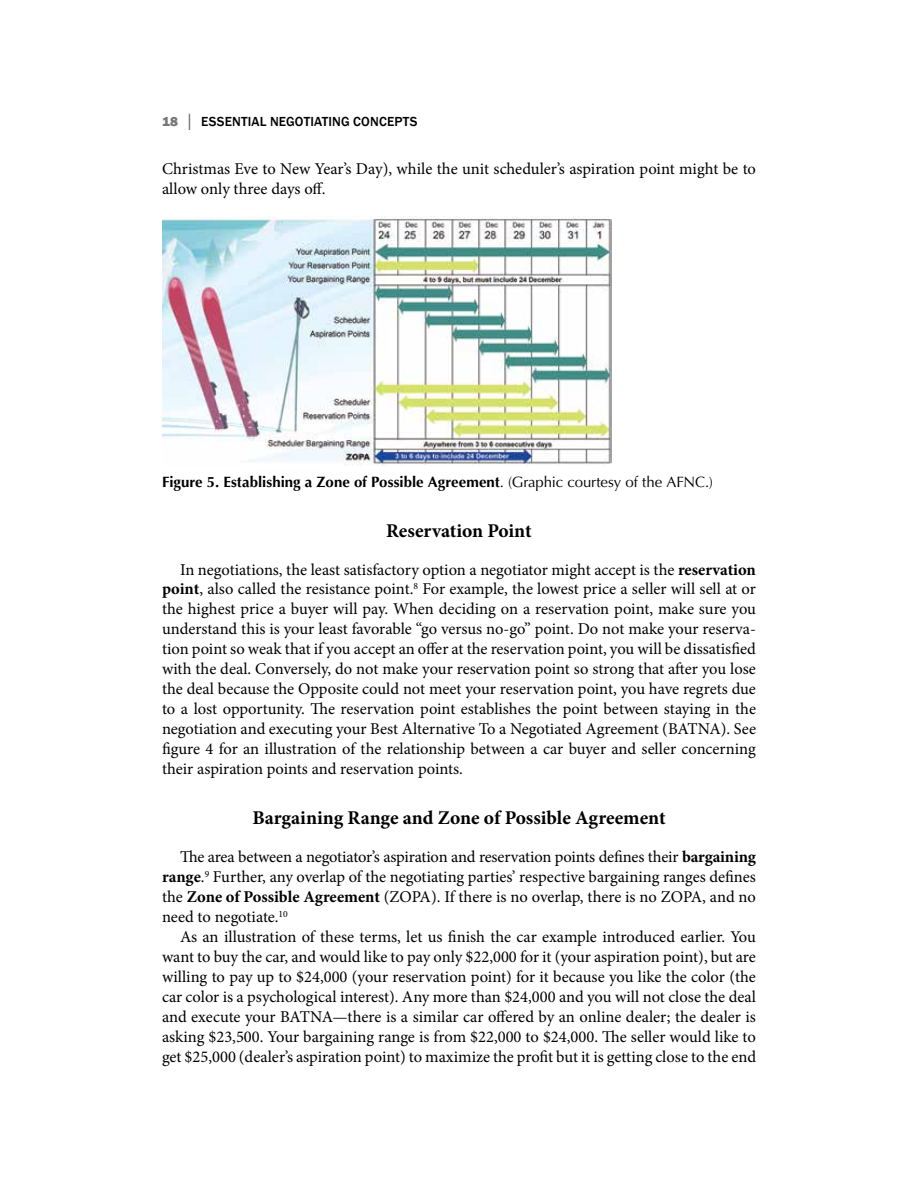
<style>
.page{position:relative;width:918px;height:1188px;background:#fff}
.page>*{position:absolute;margin:0;border:0;box-sizing:border-box;transform-origin:0 0}
.center_head{font:700 19.5px "Minion Pro";letter-spacing:-.005em;color:#000}
.body_text{font:16.5px/20px "Minion Pro";letter-spacing:-.005em;color:#000;text-align:justify}
.Figure_caption{font:700 15px "Optima LT Std";color:#000}
.t1{font:500 13.5px "Franklin Gothic";letter-spacing:.01em;color:#000}
.s1{font-weight:800;color:#77787b}
.s2{color:#636466}
.s3{font-weight:400}
.s4{font-weight:700}
</style>
<div class="page">
<img style="left:162px;top:216px;width:450px;height:249px">
<p class="t1" style="left:162px;top:114px;width:257px"><span class="s1">18</span> <span class="s2">│</span> ESSENTIAL NEGOTIATING CONCEPTS</p>
<p class="body_text" style="left:162px;top:159px;width:596px">Christmas Eve to New Year’s Day), while the unit scheduler’s aspiration point might be to allow only three days off.</p>
<p class="Figure_caption" style="left:162px;top:473px;width:552px">Figure 5. Establishing a Zone of Possible Agreement<span class="s3">. (Graphic courtesy of the AFNC.)</span></p>
<p class="center_head" style="left:386px;top:517px;width:147px">Reservation Point</p>
<p class="body_text" style="left:162px;top:559px;width:596px;text-indent:18px">In negotiations, the least satisfactory option a negotiator might accept is the <span class="s4">reservation point</span>, also called the resistance point.<sup>8</sup> For example, the lowest price a seller will sell at or the highest price a buyer will pay. When deciding on a reservation point, make sure you understand this is your least favorable “go versus no-go” point. Do not make your reserva&shy;tion point so weak that if you accept an offer at the reservation point, you will be dissatisfied with the deal. Conversely, do not make your reservation point so strong that after you lose the deal because the Opposite could not meet your reservation point, you have regrets due to a lost opportunity. The reservation point establishes the point between staying in the negotiation and executing your Best Alternative To a Negotiated Agreement (BATNA). See figure 4 for an illustration of the relationship between a car buyer and seller concerning their aspiration points and reservation points.</p>
<p class="center_head" style="left:252px;top:804px;width:415px">Bargaining Range and Zone of Possible Agreement</p>
<p class="body_text" style="left:162px;top:847px;width:596px;text-indent:18px">The area between a negotiator’s aspiration and reservation points defines their <span class="s4">bargaining range</span>.<sup>9</sup> Further, any overlap of the negotiating parties’ respective bargaining ranges defines the <span class="s4">Zone of Possible Agreement</span> (ZOPA). If there is no overlap, there is no ZOPA, and no need to negotiate.<sup>10</sup></p>
<p class="body_text" style="left:162px;top:927px;width:596px;text-indent:18px">As an illustration of these terms, let us finish the car example introduced earlier. You want to buy the car, and would like to pay only $22,000 for it (your aspiration point), but are willing to pay up to $24,000 (your reservation point) for it because you like the color (the car color is a psychological interest). Any more than $24,000 and you will not close the deal and execute your BATNA—there is a similar car offered by an online dealer; the dealer is asking $23,500. Your bargaining range is from $22,000 to $24,000. The seller would like to get $25,000 (dealer’s aspiration point) to maximize the profit but it is getting close to the end</p>
</div>
